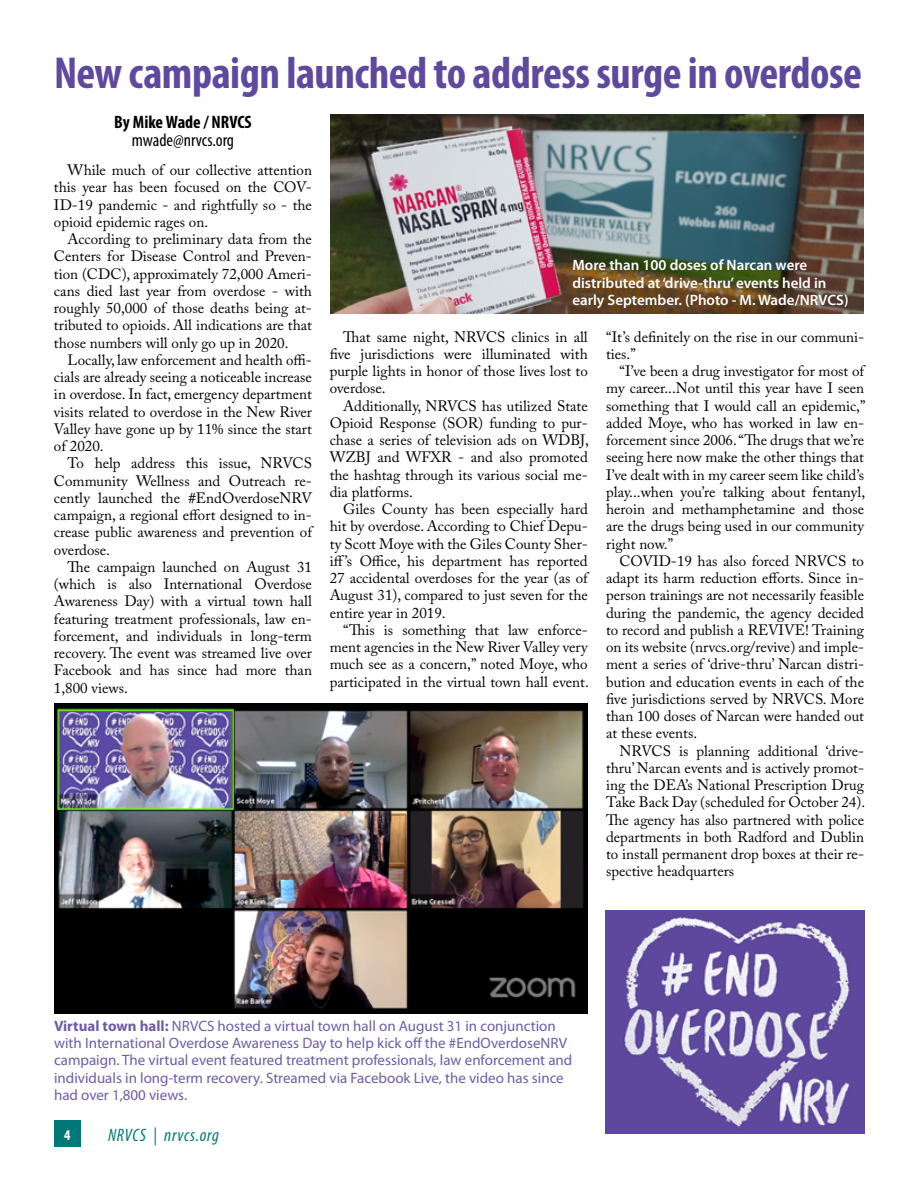
<style>
.page{position:relative;width:918px;height:1188px;background:#fff}
.page>*{position:absolute;margin:0;border:0;box-sizing:border-box;transform-origin:0 0}
.t1{font:700 condensed 45px "Myriad Pro";letter-spacing:-.01em;color:#5e499e}
.t2{font:700 condensed 18px "Myriad Pro";color:#000}
.t3{font:italic condensed 18px "Myriad Pro";letter-spacing:.04em;color:#007878}
.t4{font:condensed 18px "Myriad Pro";color:#000}
.t5{font:15px/17.2px "Adobe Caslon Pro";color:#000;text-align:justify}
.t6{font:15px/17.2px "Myriad Pro";color:#5e499e}
.t7{font:600 15px/17.2px "Myriad Pro";color:#fff}
.t8{font:700 condensed 15px "Myriad Pro";color:#fff}
.s1{font-weight:700}
</style>
<div class="page">
<div style="left:54px;top:1120px;width:27px;height:28px;background:#007878"></div>
<img style="left:54px;top:704px;width:534px;height:309px">
<img style="left:606px;top:910px;width:258px;height:224px">
<img style="left:330px;top:114px;width:534px;height:199px">
<h1 class="t1" style="left:54px;top:45px;width:810px">New campaign launched to address surge in overdose</h1>
<p class="t2" style="left:114px;top:111px;width:139px">By Mike Wade / NRVCS</p>
<p class="t4" style="left:132px;top:129px;width:104px">mwade@nrvcs.org</p>
<p class="t5" style="left:54px;top:161px;width:259px;text-indent:14px">While much of our collective attention this year has been focused on the COV-ID-19 pandemic - and rightfully so - the opioid epidemic rages on.</p>
<p class="t5" style="left:54px;top:230px;width:260px;text-indent:14px">According to preliminary data from the Centers for Disease Control and Preven&shy;tion (CDC), approximately 72,000 Ameri&shy;cans died last year from overdose - with roughly 50,000 of those deaths being at&shy;tributed to opioids. All indications are that those numbers will only go up in 2020.</p>
<p class="t5" style="left:54px;top:351px;width:260px;text-indent:14px">Locally, law enforcement and health offi&shy;cials are already seeing a noticeable increase in overdose. In fact, emergency department visits related to overdose in the New River Valley have gone up by 11% since the start of 2020.</p>
<p class="t5" style="left:54px;top:455px;width:260px;text-indent:14px">To help address this issue, NRVCS Community Wellness and Outreach re&shy;cently launched the #EndOverdoseNRV campaign, a regional effort designed to in&shy;crease public awareness and prevention of overdose.</p>
<p class="t5" style="left:54px;top:558px;width:260px;text-indent:14px">The campaign launched on August 31 (which is also International Overdose Awareness Day) with a virtual town hall featuring treatment professionals, law en&shy;forcement, and individuals in long-term recovery. The event was streamed live over Facebook and has since had more than 1,800 views.</p>
<p class="t7" style="left:572px;top:256px;width:278px">More than 100 doses of Narcan were distributed at ‘drive-thru’ events held in early September. (Photo - M. Wade/NRVCS)</p>
<p class="t5" style="left:330px;top:328px;width:260px;text-indent:14px">That same night, NRVCS clinics in all five jurisdictions were illuminated with purple lights in honor of those lives lost to overdose.</p>
<p class="t5" style="left:330px;top:397px;width:261px;text-indent:14px">Additionally, NRVCS has utilized State Opioid Response (SOR) funding to pur&shy;chase a series of television ads on WDBJ, WZBJ and WFXR - and also promoted the hashtag through its various social me&shy;dia platforms.</p>
<p class="t5" style="left:330px;top:500px;width:260px;text-indent:14px">Giles County has been especially hard hit by overdose. According to Chief Depu&shy;ty Scott Moye with the Giles County Sher&shy;iff’s Office, his department has reported 27 accidental overdoses for the year (as of August 31), compared to just seven for the entire year in 2019.</p>
<p class="t5" style="left:330px;top:621px;width:261px;text-indent:14px">“This is something that law enforce&shy;ment agencies in the New River Valley very much see as a concern,” noted Moye, who participated in the virtual town hall event.</p>
<p class="t5" style="left:606px;top:328px;width:259px">“It’s definitely on the rise in our communi&shy;ties.”</p>
<p class="t5" style="left:606px;top:362px;width:261px;text-indent:14px">“I’ve been a drug investigator for most of my career...Not until this year have I seen something that I would call an epidemic,” added Moye, who has worked in law en&shy;forcement since 2006. “The drugs that we’re seeing here now make the other things that I’ve dealt with in my career seem like child’s play...when you’re talking about fentanyl, heroin and methamphetamine and those are the drugs being used in our community right now.”</p>
<p class="t5" style="left:606px;top:552px;width:260px;text-indent:14px">COVID-19 has also forced NRVCS to adapt its harm reduction efforts. Since in&shy;person trainings are not necessarily feasible during the pandemic, the agency decided to record and publish a REVIVE! Training on its website (nrvcs.org/revive) and imple&shy;ment a series of ‘drive-thru’ Narcan distri&shy;bution and education events in each of the five jurisdictions served by NRVCS. More than 100 doses of Narcan were handed out at these events.</p>
<p class="t5" style="left:606px;top:742px;width:261px;text-indent:14px">NRVCS is planning additional ‘drive&shy;thru’ Narcan events and is actively promot&shy;ing the DEA’s National Prescription Drug Take Back Day (scheduled for October 24).<br>The agency has also partnered with police departments in both Radford and Dublin to install permanent drop boxes at their re&shy;spective headquarters</p>
<p class="t6" style="left:54px;top:1017px;width:520px"><span class="s1">Virtual town hall:</span> NRVCS hosted a virtual town hall on August 31 in conjunction with International Overdose Awareness Day to help kick off the #EndOverdoseNRV campaign. The virtual event featured treatment professionals, law enforcement and individuals in long-term recovery. Streamed via Facebook Live, the video has since had over 1,800 views.</p>
<p class="t8" style="left:64px;top:1125px;width:8px">4</p>
<p class="t3" style="left:108px;top:1124px;width:112px">NRVCS | nrvcs.org</p>
</div>
